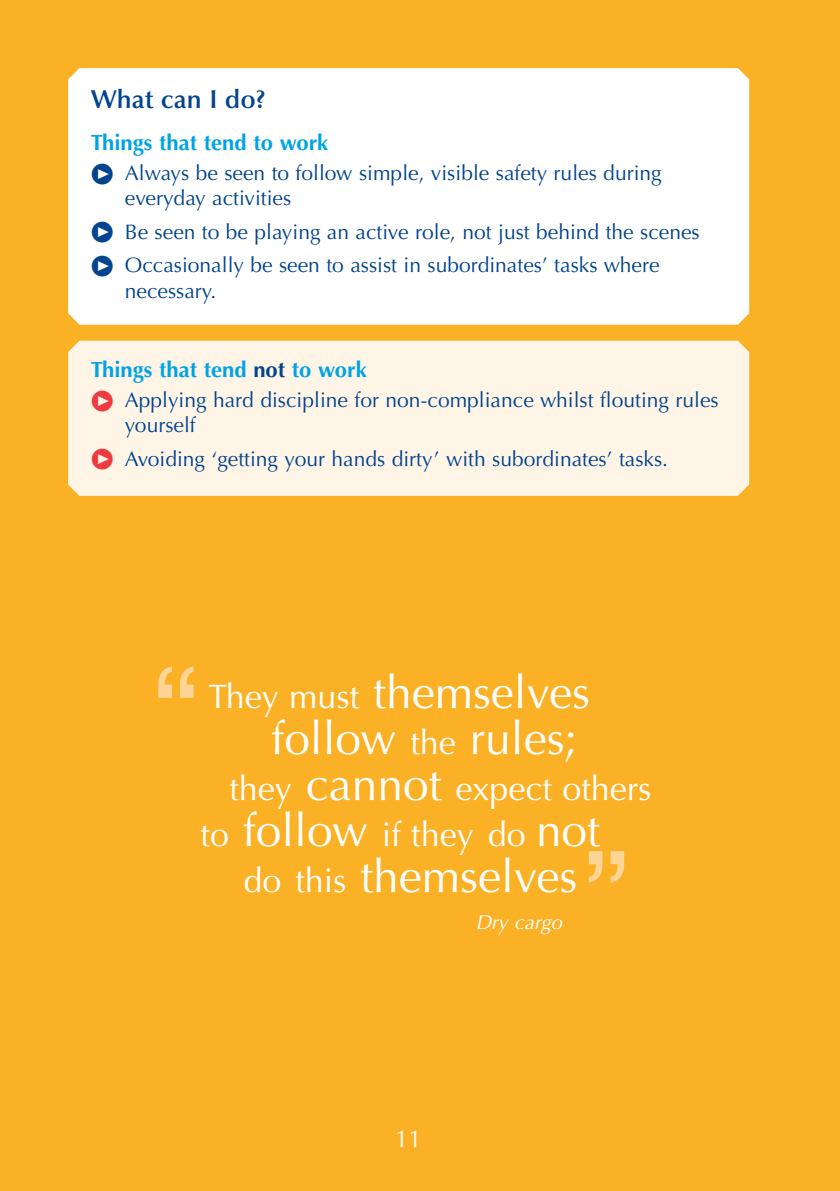
<style>
.page{position:relative;width:840px;height:1191px;background:#fff}
.page>*{position:absolute;margin:0;border:0;box-sizing:border-box;transform-origin:0 0}
.t1{font:125.2px "Helvetica";color:#fed594;scale:1.05 1}
.t2{font:46px/46px "Optima";color:#fff;text-align:right}
.t3{font:34px/46px "Optima";color:#fff}
.t4{font:600 26px "Optima";color:#02448d}
.t5{font:24px "Optima";color:#fff}
.t6{font:700 22px "Optima";color:#00a3e5}
.t7{font:21px/25px "Optima";color:#02448d}
.t8{font:italic 20px "Optima";color:#fff}
.s1{font-family:"Meta Black Expert";font-size:28px}
.s2{color:#02448d}
.s3{font-family:"Meta Black Expert";font-size:28px;color:#ee3a41}
.s4{font-size:34px}
.s5{font-size:46px}
</style>
<div class="page">
<div style="left:0;top:0;width:839px;height:1191px;background:#fbb126"></div>
<div style="left:68px;top:68px;width:680px;height:257px;background:#fff"></div>
<div style="left:68px;top:341px;width:680px;height:155px;background:#fef5e7"></div>
<p class="t4" style="left:91px;top:88px;width:176px">What can I do?</p>
<p class="t6" style="left:91px;top:133px;width:239px">Things that tend to work</p>
<p class="t7" style="left:125px;top:163px;width:538px;text-indent:-34px"><span class="s1">X</span> Always be seen to follow simple, visible safety rules during everyday activities</p>
<p class="t7" style="left:91px;top:217px;width:610px;line-height:33.6px"><span class="s1">X</span> Be seen to be playing an active role, not just behind the scenes<br><span class="s1">X</span> Occasionally be seen to assist in subordinates’ tasks where</p>
<p class="t7" style="left:125px;top:280px;width:93px">necessary.</p>
<p class="t6" style="left:91px;top:360px;width:277px">Things that tend <span class="s2">not</span> to work</p>
<p class="t7" style="left:125px;top:390px;width:595px;text-indent:-34px"><span class="s3">X</span> Applying hard discipline for non-compliance whilst flouting rules yourself</p>
<p class="t7" style="left:91px;top:448px;width:578px"><span class="s3">X</span> Avoiding ‘getting your hands dirty’ with subordinates’ tasks.</p>
<h1 class="t1" style="left:153px;top:667px;width:43px">“</h1>
<h2 class="t2" style="left:208px;top:674px;width:383px"><span class="s4">They must</span> themselves follow <span class="s4">the</span> rules;</h2>
<h3 class="t3" style="left:200px;top:769px;width:452px;text-indent:29px">they <span class="s5">cannot</span> expect others to <span class="s5">follow</span> if they do <span class="s5">not</span></h3>
<h2 class="t2" style="left:243px;top:858px;width:335px"><span class="s4">do this</span> themselves</h2>
<h1 class="t1" style="left:585px;top:851px;width:43px">”</h1>
<p class="t8" style="left:475px;top:914px;width:88px">Dry cargo</p>
<p class="t5" style="left:395px;top:1128px;width:28px">11</p>
</div>
